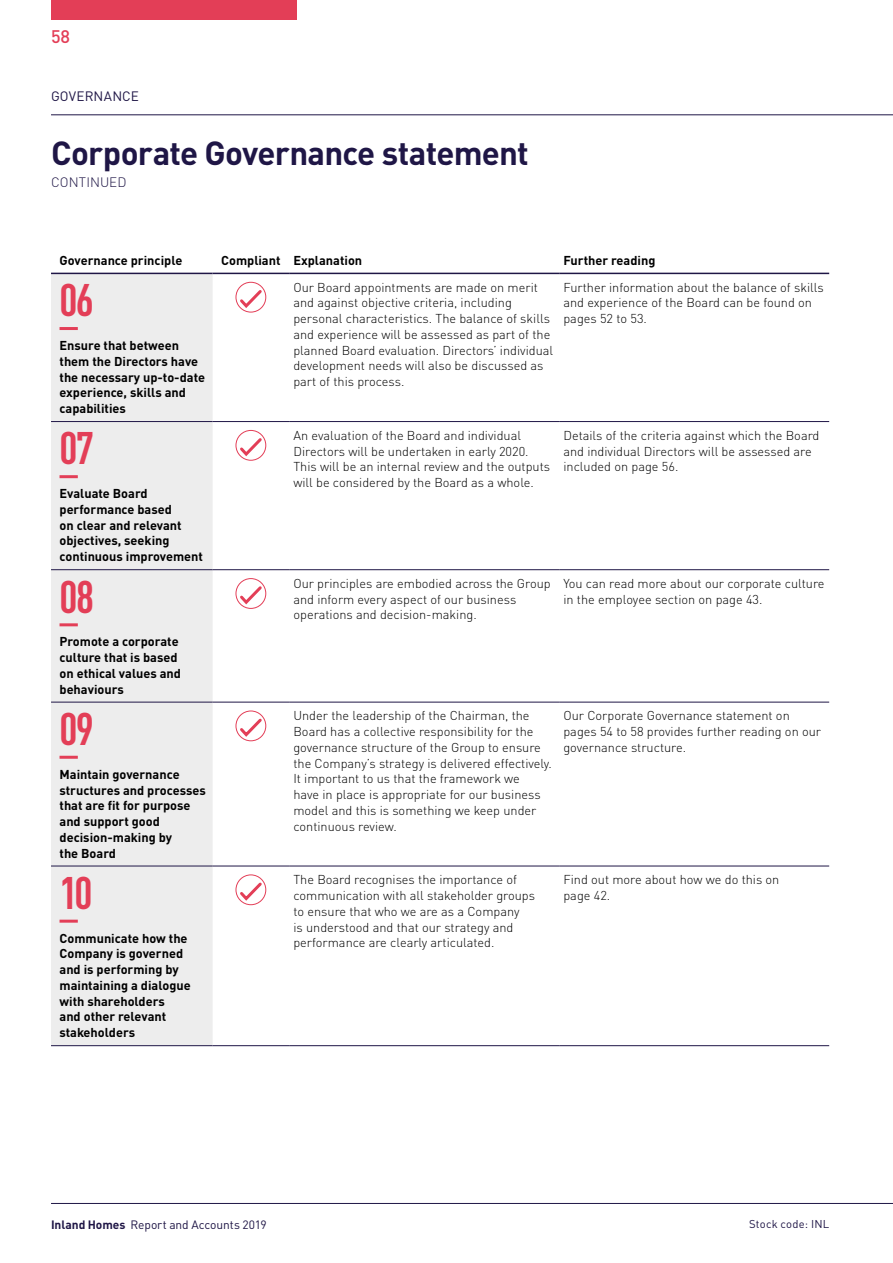
<style>
.page{position:relative;width:893px;height:1263px;background:#fff}
.page>*{position:absolute;margin:0;border:0;box-sizing:border-box;transform-origin:0 0}
.t1{font:700 condensed 45px "DINOT";letter-spacing:-.035em;color:#e33e57}
.t2{font:700 33px "DINOT";letter-spacing:-.025em;color:#1f1646}
.t3{font:500 18px "DINOT";color:#e33e57}
.t4{font:13.5px "DINOT";letter-spacing:.005em;color:#1f1646}
.t5{font:300 13.5px "DINOT";letter-spacing:.005em;color:#1f1646}
.t6{font:300 12.75px/15.8px "DINOT";color:#000}
.t7{font:700 12.75px/15.8px "DINOT";color:#000}
.t8{font:12px "DINOT";letter-spacing:-.005em;color:#1f1646}
.t9{font:11.25px "DINOT";letter-spacing:.015em;color:#1f1646}
.s1{font-weight:700}
</style>
<div class="page">
<div style="left:51px;top:274px;width:162px;height:771px;background:#ededed"></div>
<hr style="left:51px;top:866px;width:162px;height:1px;background:#1f1646">
<hr style="left:213px;top:866px;width:76px;height:1px;background:#1f1646">
<hr style="left:289px;top:866px;width:270px;height:1px;background:#1f1646">
<hr style="left:559px;top:866px;width:270px;height:1px;background:#1f1646">
<hr style="left:51px;top:1045px;width:162px;height:1px;background:#1f1646">
<hr style="left:213px;top:1045px;width:76px;height:1px;background:#1f1646">
<hr style="left:289px;top:1045px;width:270px;height:1px;background:#1f1646">
<hr style="left:559px;top:1045px;width:270px;height:1px;background:#1f1646">
<hr style="left:51px;top:273px;width:162px;height:1px;background:#1f1646">
<hr style="left:213px;top:273px;width:76px;height:1px;background:#1f1646">
<hr style="left:289px;top:273px;width:270px;height:1px;background:#1f1646">
<hr style="left:559px;top:273px;width:270px;height:1px;background:#1f1646">
<hr style="left:51px;top:421px;width:162px;height:1px;background:#1f1646">
<hr style="left:213px;top:421px;width:76px;height:1px;background:#1f1646">
<hr style="left:289px;top:421px;width:270px;height:1px;background:#1f1646">
<hr style="left:559px;top:421px;width:270px;height:1px;background:#1f1646">
<hr style="left:51px;top:569px;width:162px;height:1px;background:#1f1646">
<hr style="left:213px;top:569px;width:76px;height:1px;background:#1f1646">
<hr style="left:289px;top:569px;width:270px;height:1px;background:#1f1646">
<hr style="left:559px;top:569px;width:270px;height:1px;background:#1f1646">
<hr style="left:51px;top:702px;width:162px;height:1px;background:#1f1646">
<hr style="left:213px;top:702px;width:76px;height:1px;background:#1f1646">
<hr style="left:289px;top:702px;width:270px;height:1px;background:#1f1646">
<hr style="left:559px;top:702px;width:270px;height:1px;background:#1f1646">
<hr style="left:60px;top:327px;width:18px;height:3px;background:#e33e57">
<svg style="left:237px;top:287px;width:27px;height:23px"></svg>
<div style="left:236px;top:282px;width:30px;height:30px;border:1px solid #e33e57;border-radius:50%"></div>
<hr style="left:60px;top:475px;width:18px;height:3px;background:#e33e57">
<svg style="left:237px;top:435px;width:27px;height:23px"></svg>
<div style="left:236px;top:430px;width:30px;height:31px;border:1px solid #e33e57;border-radius:50%"></div>
<hr style="left:60px;top:623px;width:18px;height:3px;background:#e33e57">
<svg style="left:237px;top:583px;width:27px;height:24px"></svg>
<div style="left:236px;top:578px;width:30px;height:31px;border:1px solid #e33e57;border-radius:50%"></div>
<hr style="left:60px;top:756px;width:18px;height:3px;background:#e33e57">
<svg style="left:237px;top:716px;width:27px;height:23px"></svg>
<div style="left:236px;top:711px;width:30px;height:30px;border:1px solid #e33e57;border-radius:50%"></div>
<hr style="left:60px;top:920px;width:18px;height:3px;background:#e33e57">
<svg style="left:237px;top:880px;width:27px;height:23px"></svg>
<div style="left:236px;top:874px;width:30px;height:31px;border:1px solid #e33e57;border-radius:50%"></div>
<hr style="left:51px;top:115px;width:842px;height:1px;background:#1f1646">
<hr style="left:51px;top:1203px;width:842px;height:1px;background:#1f1646">
<div style="left:51px;top:0;width:245px;height:20px;background:#e33e57"></div>
<h3 class="t3" style="left:51px;top:25px;width:21px">58</h3>
<p class="t4" style="left:51px;top:87px;width:89px">GOVERNANCE</p>
<h2 class="t2" style="left:51px;top:131px;width:479px">Corporate Governance statement</h2>
<p class="t5" style="left:51px;top:174px;width:77px">CONTINUED</p>
<p class="t7" style="left:60px;top:252px;width:124px">Governance principle</p>
<p class="t7" style="left:221px;top:252px;width:143px">Compliant Explanation</p>
<p class="t7" style="left:563px;top:252px;width:94px">Further reading</p>
<h1 class="t1" style="left:60px;top:273px;width:36px">06</h1>
<p class="t7" style="left:60px;top:337px;width:147px">Ensure that between them the Directors have the necessary up-to-date experience, skills and capabilities</p>
<p class="t6" style="left:293px;top:279px;width:261px">Our Board appointments are made on merit and against objective criteria, including personal characteristics. The balance of skills and experience will be assessed as part of the planned Board evaluation. Directors’ individual development needs will also be discussed as part of this process.</p>
<p class="t6" style="left:563px;top:279px;width:262px">Further information about the balance of skills and experience of the Board can be found on pages 52 to 53.</p>
<h1 class="t1" style="left:60px;top:421px;width:36px">07</h1>
<p class="t7" style="left:60px;top:485px;width:145px">Evaluate Board performance based<br>on clear and relevant objectives, seeking continuous improvement</p>
<h1 class="t1" style="left:60px;top:569px;width:36px">08</h1>
<p class="t7" style="left:60px;top:633px;width:123px">Promote a corporate culture that is based on ethical values and behaviours</p>
<h1 class="t1" style="left:60px;top:702px;width:36px">09</h1>
<p class="t7" style="left:60px;top:766px;width:148px">Maintain governance structures and processes that are fit for purpose and support good decision-making by<br>the Board</p>
<h1 class="t1" style="left:60px;top:866px;width:35px">10</h1>
<p class="t7" style="left:60px;top:930px;width:133px">Communicate how the<br>Company is governed and is performing by maintaining a dialogue with shareholders<br>and other relevant stakeholders</p>
<p class="t6" style="left:293px;top:427px;width:258px">An evaluation of the Board and individual Directors will be undertaken in early 2020.<br>This will be an internal review and the outputs will be considered by the Board as a whole.</p>
<p class="t6" style="left:563px;top:427px;width:257px">Details of the criteria against which the Board and individual Directors will be assessed are included on page 56.</p>
<p class="t6" style="left:293px;top:575px;width:259px">Our principles are embodied across the Group and inform every aspect of our business operations and decision-making.</p>
<p class="t6" style="left:563px;top:575px;width:263px">You can read more about our corporate culture in the employee section on page 43.</p>
<p class="t6" style="left:293px;top:708px;width:260px">Under the leadership of the Chairman, the Board has a collective responsibility for the governance structure of the Group to ensure the Company’s strategy is delivered effectively.<br>It important to us that the framework we<br>have in place is appropriate for our business model and this is something we keep under continuous review.</p>
<p class="t6" style="left:563px;top:708px;width:259px">Our Corporate Governance statement on pages 54 to 58 provides further reading on our governance structure.</p>
<p class="t6" style="left:293px;top:872px;width:243px">The Board recognises the importance of communication with all stakeholder groups to ensure that who we are as a Company<br>is understood and that our strategy and performance are clearly articulated.</p>
<p class="t6" style="left:563px;top:872px;width:217px">Find out more about how we do this on page 42.</p>
<p class="t8" style="left:51px;top:1217px;width:217px"><span class="s1">Inland Homes</span> Report and Accounts 2019</p>
<p class="t9" style="left:749px;top:1217px;width:82px">Stock code: INL</p>
</div>
